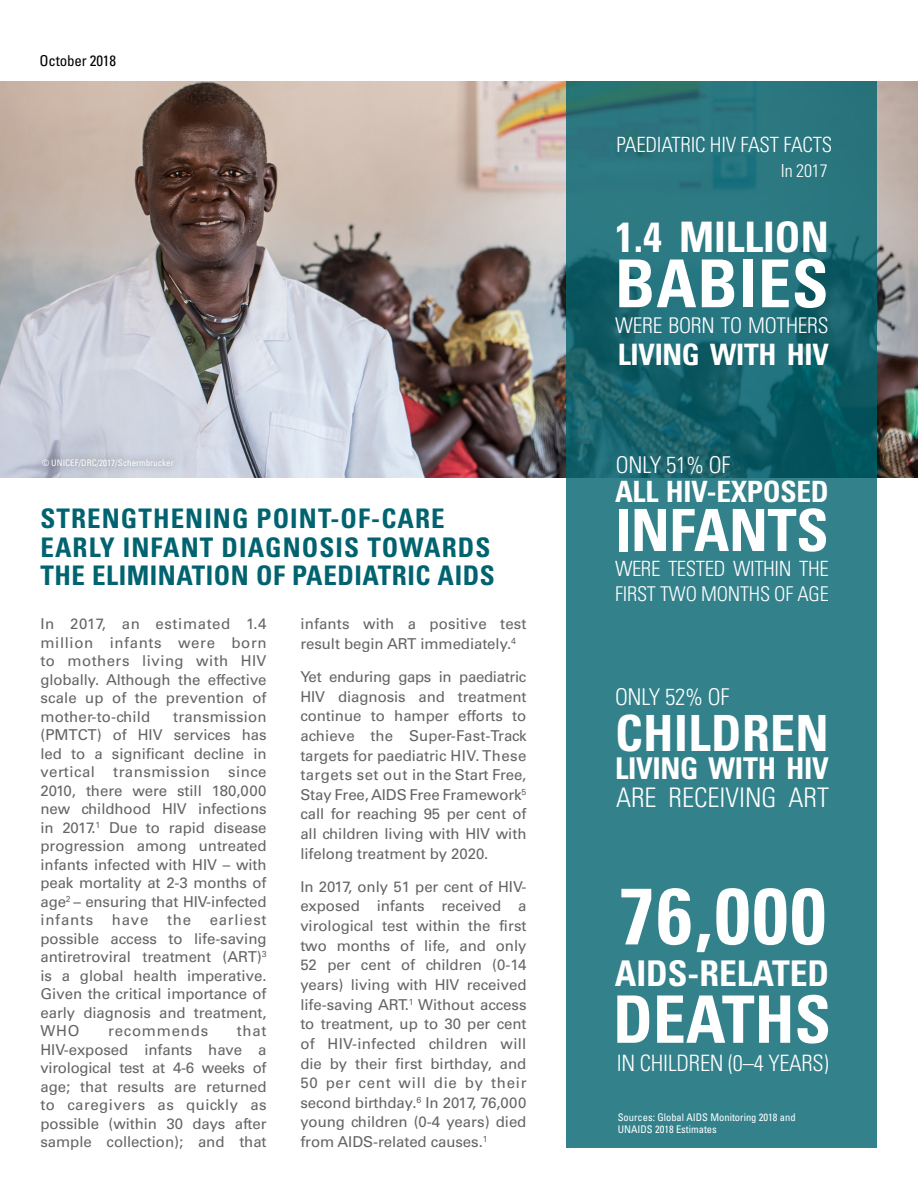
<style>
.page{position:relative;width:918px;height:1188px;background:#fff}
.page>*{position:absolute;margin:0;border:0;box-sizing:border-box;transform-origin:0 0}
.t1{font:700 condensed 79.65px "Univers";color:#fff}
.t2{font:700 condensed 66.15px "Univers";letter-spacing:.015em;color:#fff}
.t3{font:700 condensed 65.4px "Univers";color:#fff}
.t4{font:700 condensed 58.2px "Univers";letter-spacing:-.005em;color:#fff}
.t5{font:700 condensed 49.95px "Univers";letter-spacing:.01em;color:#fff}
.t6{font:700 condensed 42px "Univers";color:#fff}
.t7{font:700 condensed 35.4px "Univers";color:#fff}
.t8{font:700 condensed 30px "Univers";letter-spacing:-.01em;color:#fff}
.t9{font:700 condensed 29.55px "Univers";letter-spacing:-.01em;color:#fff}
.t10{font:700 condensed 29.4px "Univers";letter-spacing:-.01em;color:#fff}
.t11{font:700 condensed 27px/28.5px "Univers";letter-spacing:.04em;color:#01636f}
.t12{font:300 condensed 27px "Univers";color:#fff}
.t13{font:300 condensed 23.1px "Univers";letter-spacing:-.01em;color:#fff}
.t14{font:300 condensed 22.65px "Univers";letter-spacing:-.01em;color:#fff}
.t15{font:300 condensed 21.6px "Univers";letter-spacing:-.01em;color:#fff}
.t16{font:300 condensed 21px "Univers";letter-spacing:-.02em;color:#fff}
.t17{font:300 condensed 20.4px "Univers";letter-spacing:-.01em;color:#fff}
.t18{font:300 condensed 18px "Univers";letter-spacing:-.01em;color:#fff}
.t19{font:15px/18.5px "Univers";letter-spacing:-.005em;color:#636466;text-align:justify}
.t20{font:condensed 15px "Univers";letter-spacing:-.01em;color:#000}
.t21{font:15px "Univers";letter-spacing:.05em;color:#636466}
.t22{font:condensed 10.5px/12px "Univers";color:#fff}
.t23{font:condensed 9px "Univers";color:#fff}
</style>
<div class="page">
<img style="left:0;top:81px;width:918px;height:396px">
<div style="left:33px;top:450px;width:149px;height:26px;background:#000;opacity:.44"></div>
<svg style="left:566px;top:81px;width:310px;height:1067px;background:#2b7982"></svg>
<p class="t20" style="left:39px;top:51px;width:78px">October 2018</p>
<p class="t23" style="left:42px;top:457px;width:133px">© UNICEF/DRC/2017/Schermbrucker</p>
<h3 class="t11" style="left:40px;top:505px;width:456px">STRENGTHENING POINT-OF-CARE<br>EARLY INFANT DIAGNOSIS TOWARDS<br>THE ELIMINATION OF PAEDIATRIC AIDS</h3>
<p class="t19" style="left:40px;top:615px;width:228px">In 2017, an estimated 1.4 million infants were born to mothers living with HIV globally. Although the effective scale up of the prevention of mother-to-child</p>
<p class="t19" style="left:40px;top:707px;width:228px;text-indent:133px">transmission (PMTCT) of HIV services has led to a significant decline in vertical transmission since 2010, there were still 180,000 new childhood HIV infections in 2017.<sup>1</sup> Due to rapid disease progression among untreated infants infected with HIV – with peak mortality at 2-3 months of age<sup>2</sup> – ensuring that HIV-infected infants have the earliest possible access to life-saving antiretroviral treatment (ART)<sup>3 </sup>is a global health imperative.<br>Given the critical importance of early diagnosis and treatment, WHO</p>
<p class="t19" style="left:40px;top:1022px;width:228px;text-indent:196px">that HIV-exposed infants have a virological test at 4-6 weeks of age; that results are returned to caregivers as quickly as possible (within 30 days after sample collection); and that</p>
<p class="t21" style="left:108px;top:1022px;width:102px">recommends</p>
<p class="t19" style="left:300px;top:614px;width:228px;line-height:19.6px">infants with a positive test result begin ART immediately.<sup>4</sup></p>
<p class="t19" style="left:300px;top:667px;width:228px;line-height:19.6px">Yet enduring gaps in paediatric HIV diagnosis and treatment continue to hamper efforts to achieve the Super-Fast-Track targets for paediatric HIV. These targets set out in the Start Free, Stay Free, AIDS Free Framework<sup>5 </sup>call for reaching 95 per cent of all children living with HIV with lifelong treatment by 2020.</p>
<p class="t19" style="left:300px;top:877px;width:228px;line-height:19.6px">In 2017, only 51 per cent of HIV&shy;exposed infants received a virological test within the first two months of life, and only 52 per cent of children (0-14 years) living with HIV received life-saving ART.<sup>1</sup> Without access to treatment, up to 30 per cent of HIV-infected children will die by their first birthday, and 50 per cent will die by their second birthday.<sup>6</sup> In 2017, 76,000 young children (0-4 years) died from AIDS-related causes.<sup>1</sup></p>
<h3 class="t16" style="left:617px;top:132px;width:217px">PAEDIATRIC HIV FAST FACTS</h3>
<p class="t18" style="left:781px;top:160px;width:48px">In 2017</p>
<h3 class="t6" style="left:615px;top:211px;width:215px">1.4 MILLION</h3>
<h2 class="t2" style="left:615px;top:243px;width:215px">BABIES</h2>
<h3 class="t15" style="left:615px;top:313px;width:215px">WERE BORN TO MOTHERS</h3>
<h3 class="t9" style="left:618px;top:336px;width:212px">LIVING WITH HIV</h3>
<h3 class="t13" style="left:616px;top:451px;width:116px">ONLY 51% OF</h3>
<h3 class="t10" style="left:615px;top:474px;width:215px">ALL HIV-EXPOSED</h3>
<h3 class="t4" style="left:615px;top:495px;width:215px">INFANTS</h3>
<h3 class="t16" style="left:615px;top:556px;width:215px">WERE TESTED WITHIN THE</h3>
<h3 class="t17" style="left:615px;top:581px;width:215px">FIRST TWO MONTHS OF AGE</h3>
<h3 class="t13" style="left:615px;top:683px;width:116px">ONLY 52% OF</h3>
<h3 class="t5" style="left:615px;top:702px;width:215px">CHILDREN</h3>
<h3 class="t8" style="left:615px;top:750px;width:215px">LIVING WITH HIV</h3>
<h3 class="t12" style="left:616px;top:781px;width:214px">ARE RECEIVING ART</h3>
<h1 class="t1" style="left:619px;top:867px;width:208px">76,000</h1>
<h3 class="t7" style="left:615px;top:952px;width:216px">AIDS-RELATED</h3>
<h3 class="t3" style="left:613px;top:979px;width:220px">DEATHS</h3>
<h3 class="t14" style="left:617px;top:1049px;width:213px">IN CHILDREN (0–4 YEARS)</h3>
<p class="t22" style="left:618px;top:1111px;width:179px">Sources: Global AIDS Monitoring 2018 and<br>UNAIDS 2018 Estimates</p>
</div>
